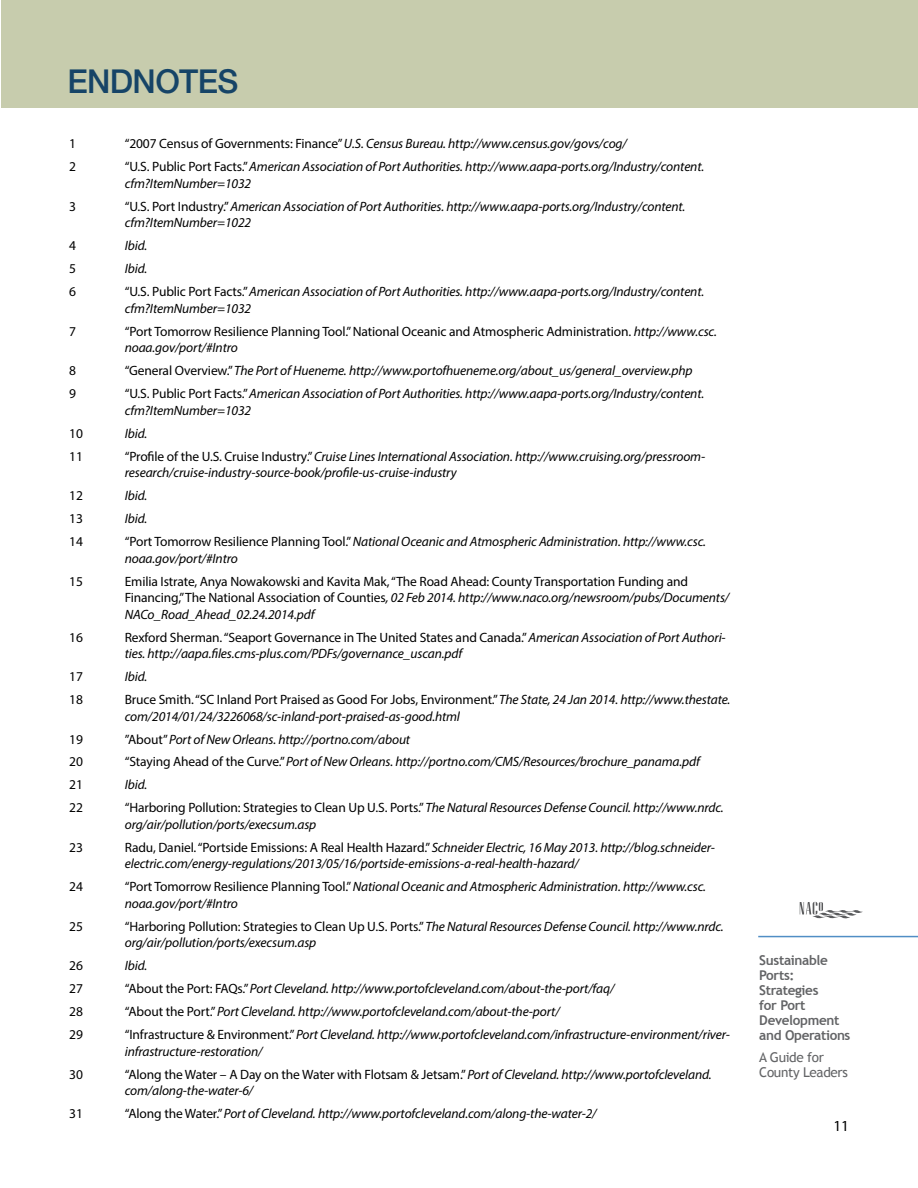
<style>
.page{position:relative;width:918px;height:1188px;background:#fff}
.page>*{position:absolute;margin:0;border:0;box-sizing:border-box;transform-origin:0 0}
.t1{font:500 33px "Helvetica Neue";letter-spacing:-.02em;color:#164467}
.t2{font:15.3px "Myriad Pro";color:#000}
.Primary_Text{font:italic 13.5px/16.5px "Myriad Pro";letter-spacing:-.01em;color:#000}
.Primary_Text-2{font:13.5px/16.5px "Myriad Pro";letter-spacing:-.01em;color:#000}
.t3{font:700 13.5px/15px "Trebuchet MS";letter-spacing:-.025em;color:#636466}
.t4{font:13.5px/15px "Trebuchet MS";letter-spacing:-.025em;color:#636466}
.s1{font-style:normal}
.s2{font-style:italic}
</style>
<div class="page">
<hr style="left:758px;top:936px;width:160px;height:1px;background:#518ec5">
<svg style="left:800px;top:902px;width:63px;height:16px"></svg>
<div style="left:2px;top:0;width:916px;height:108px;background:#c7ccad"></div>
<p class="t1" style="left:68px;top:62px;width:172px">ENDNOTES</p>
<p class="Primary_Text-2" style="left:69px;top:135px;width:8px">1</p>
<p class="Primary_Text" style="left:125px;top:135px;width:504px"><span class="s1">“2007 Census of Governments: Finance”</span> U.S. Census Bureau. http://www.census.gov/govs/cog/</p>
<p class="Primary_Text-2" style="left:69px;top:158px;width:8px">2</p>
<p class="Primary_Text" style="left:125px;top:158px;width:581px"><span class="s1">“U.S. Public Port Facts.”</span> American Association of Port Authorities. http://www.aapa-ports.org/Industry/content. cfm?ItemNumber=1032</p>
<p class="Primary_Text-2" style="left:69px;top:198px;width:8px">3</p>
<p class="Primary_Text" style="left:125px;top:198px;width:562px"><span class="s1">“U.S. Port Industry.”</span> American Association of Port Authorities. http://www.aapa-ports.org/Industry/content. cfm?ItemNumber=1022</p>
<p class="Primary_Text-2" style="left:69px;top:237px;width:8px">4</p>
<p class="Primary_Text" style="left:125px;top:237px;width:24px">Ibid.</p>
<p class="Primary_Text-2" style="left:69px;top:260px;width:8px">5</p>
<p class="Primary_Text" style="left:125px;top:260px;width:24px">Ibid.</p>
<p class="Primary_Text-2" style="left:69px;top:283px;width:8px">6</p>
<p class="Primary_Text" style="left:125px;top:283px;width:581px"><span class="s1">“U.S. Public Port Facts.”</span> American Association of Port Authorities. http://www.aapa-ports.org/Industry/content. cfm?ItemNumber=1032</p>
<p class="Primary_Text-2" style="left:69px;top:323px;width:8px">7</p>
<p class="Primary_Text-2" style="left:125px;top:323px;width:594px">“Port Tomorrow Resilience Planning Tool.” National Oceanic and Atmospheric Administration. <span class="s2">http://www.csc. noaa.gov/port/#Intro</span></p>
<p class="Primary_Text-2" style="left:69px;top:362px;width:8px">8</p>
<p class="Primary_Text" style="left:125px;top:362px;width:569px"><span class="s1">“General Overview.”</span> The Port of Hueneme. http://www.portofhueneme.org/about_us/general_overview.php</p>
<p class="Primary_Text-2" style="left:69px;top:385px;width:8px">9</p>
<p class="Primary_Text" style="left:125px;top:385px;width:581px"><span class="s1">“U.S. Public Port Facts.”</span> American Association of Port Authorities. http://www.aapa-ports.org/Industry/content. cfm?ItemNumber=1032</p>
<p class="Primary_Text-2" style="left:69px;top:425px;width:15px">10</p>
<p class="Primary_Text" style="left:125px;top:425px;width:24px">Ibid.</p>
<p class="Primary_Text-2" style="left:69px;top:448px;width:15px">11</p>
<p class="Primary_Text" style="left:125px;top:448px;width:582px"><span class="s1">“Profile of the U.S. Cruise Industry.”</span> Cruise Lines International Association. http://www.cruising.org/pressroom&shy;research/cruise-industry-source-book/profile-us-cruise-industry</p>
<p class="Primary_Text-2" style="left:69px;top:487px;width:15px">12</p>
<p class="Primary_Text" style="left:125px;top:487px;width:24px">Ibid.</p>
<p class="Primary_Text-2" style="left:69px;top:510px;width:15px">13</p>
<p class="Primary_Text" style="left:125px;top:510px;width:24px">Ibid.</p>
<p class="Primary_Text-2" style="left:69px;top:533px;width:15px">14</p>
<p class="Primary_Text" style="left:125px;top:533px;width:583px"><span class="s1">“Port Tomorrow Resilience Planning Tool.”</span> National Oceanic and Atmospheric Administration. http://www.csc. noaa.gov/port/#Intro</p>
<p class="Primary_Text-2" style="left:69px;top:573px;width:15px">15</p>
<p class="Primary_Text-2" style="left:125px;top:573px;width:606px">Emilia Istrate, Anya Nowakowski and Kavita Mak, “The Road Ahead: County Transportation Funding and<br>Financing,” The National Association of Counties<span class="s2">, 02 Feb 2014. http://www.naco.org/newsroom/pubs/Documents/<br>NACo_Road_Ahead_02.24.2014.pdf</span></p>
<p class="Primary_Text-2" style="left:69px;top:629px;width:15px">16</p>
<p class="Primary_Text" style="left:125px;top:629px;width:603px"><span class="s1">Rexford Sherman. “Seaport Governance in The United States and Canada.”</span> American Association of Port Authori&shy;ties. http://aapa.files.cms-plus.com/PDFs/governance_uscan.pdf</p>
<p class="Primary_Text-2" style="left:69px;top:668px;width:15px">17</p>
<p class="Primary_Text" style="left:125px;top:668px;width:24px">Ibid.</p>
<p class="Primary_Text-2" style="left:69px;top:691px;width:15px">18</p>
<p class="Primary_Text" style="left:125px;top:691px;width:607px"><span class="s1">Bruce Smith. “SC Inland Port Praised as Good For Jobs, Environment.”</span> The State, 24 Jan 2014. http://www.thestate. com/2014/01/24/3226068/sc-inland-port-praised-as-good.html</p>
<p class="Primary_Text-2" style="left:69px;top:731px;width:15px">19</p>
<p class="Primary_Text" style="left:125px;top:731px;width:287px"><span class="s1">”About”</span> Port of New Orleans. http://portno.com/about</p>
<p class="Primary_Text-2" style="left:69px;top:753px;width:15px">20</p>
<p class="Primary_Text" style="left:125px;top:753px;width:577px"><span class="s1">“Staying Ahead of the Curve.”</span> Port of New Orleans. http://portno.com/CMS/Resources/brochure_panama.pdf</p>
<p class="Primary_Text-2" style="left:69px;top:776px;width:15px">21</p>
<p class="Primary_Text" style="left:125px;top:776px;width:24px">Ibid.</p>
<p class="Primary_Text-2" style="left:69px;top:799px;width:15px">22</p>
<p class="Primary_Text" style="left:125px;top:799px;width:601px"><span class="s1">“Harboring Pollution: Strategies to Clean Up U.S. Ports.”</span> The Natural Resources Defense Council. http://www.nrdc. org/air/pollution/ports/execsum.asp</p>
<p class="Primary_Text-2" style="left:69px;top:839px;width:15px">23</p>
<p class="Primary_Text" style="left:125px;top:839px;width:592px"><span class="s1">Radu, Daniel. “Portside Emissions: A Real Health Hazard.”</span> Schneider Electric, 16 May 2013. http://blog.schneider&shy;electric.com/energy-regulations/2013/05/16/portside-emissions-a-real-health-hazard/</p>
<p class="Primary_Text-2" style="left:69px;top:878px;width:15px">24</p>
<p class="Primary_Text" style="left:125px;top:878px;width:583px"><span class="s1">“Port Tomorrow Resilience Planning Tool.”</span> National Oceanic and Atmospheric Administration. http://www.csc. noaa.gov/port/#Intro</p>
<p class="Primary_Text-2" style="left:69px;top:918px;width:15px">25</p>
<p class="Primary_Text" style="left:125px;top:918px;width:601px"><span class="s1">“Harboring Pollution: Strategies to Clean Up U.S. Ports.”</span> The Natural Resources Defense Council. http://www.nrdc. org/air/pollution/ports/execsum.asp</p>
<p class="Primary_Text-2" style="left:69px;top:957px;width:15px">26</p>
<p class="Primary_Text" style="left:125px;top:957px;width:24px">Ibid.</p>
<p class="Primary_Text-2" style="left:69px;top:980px;width:15px">27</p>
<p class="Primary_Text" style="left:125px;top:980px;width:491px"><span class="s1">“About the Port: FAQs.”</span> Port Cleveland. http://www.portofcleveland.com/about-the-port/faq/</p>
<p class="Primary_Text-2" style="left:69px;top:1003px;width:15px">28</p>
<p class="Primary_Text" style="left:125px;top:1003px;width:437px"><span class="s1">“About the Port.”</span> Port Cleveland. http://www.portofcleveland.com/about-the-port/</p>
<p class="Primary_Text-2" style="left:69px;top:1026px;width:15px">29</p>
<p class="Primary_Text" style="left:125px;top:1026px;width:607px"><span class="s1">“Infrastructure &amp; Environment.”</span> Port Cleveland. http://www.portofcleveland.com/infrastructure-environment/river&shy;infrastructure-restoration/</p>
<p class="Primary_Text-2" style="left:69px;top:1066px;width:15px">30</p>
<p class="Primary_Text" style="left:125px;top:1066px;width:588px"><span class="s1">“Along the Water – A Day on the Water with Flotsam &amp; Jetsam.”</span> Port of Cleveland. http://www.portofcleveland. com/along-the-water-6/</p>
<p class="Primary_Text-2" style="left:69px;top:1105px;width:15px">31</p>
<p class="Primary_Text" style="left:125px;top:1105px;width:473px"><span class="s1">“Along the Water.”</span> Port of Cleveland. http://www.portofcleveland.com/along-the-water-2/</p>
<p class="t3" style="left:759px;top:953px;width:93px">Sustainable<br>Ports:<br>Strategies<br>for Port<br>Development and Operations</p>
<p class="t4" style="left:759px;top:1050px;width:90px">A Guide for<br>County Leaders</p>
<p class="t2" style="left:834px;top:1116px;width:17px">11</p>
</div>
